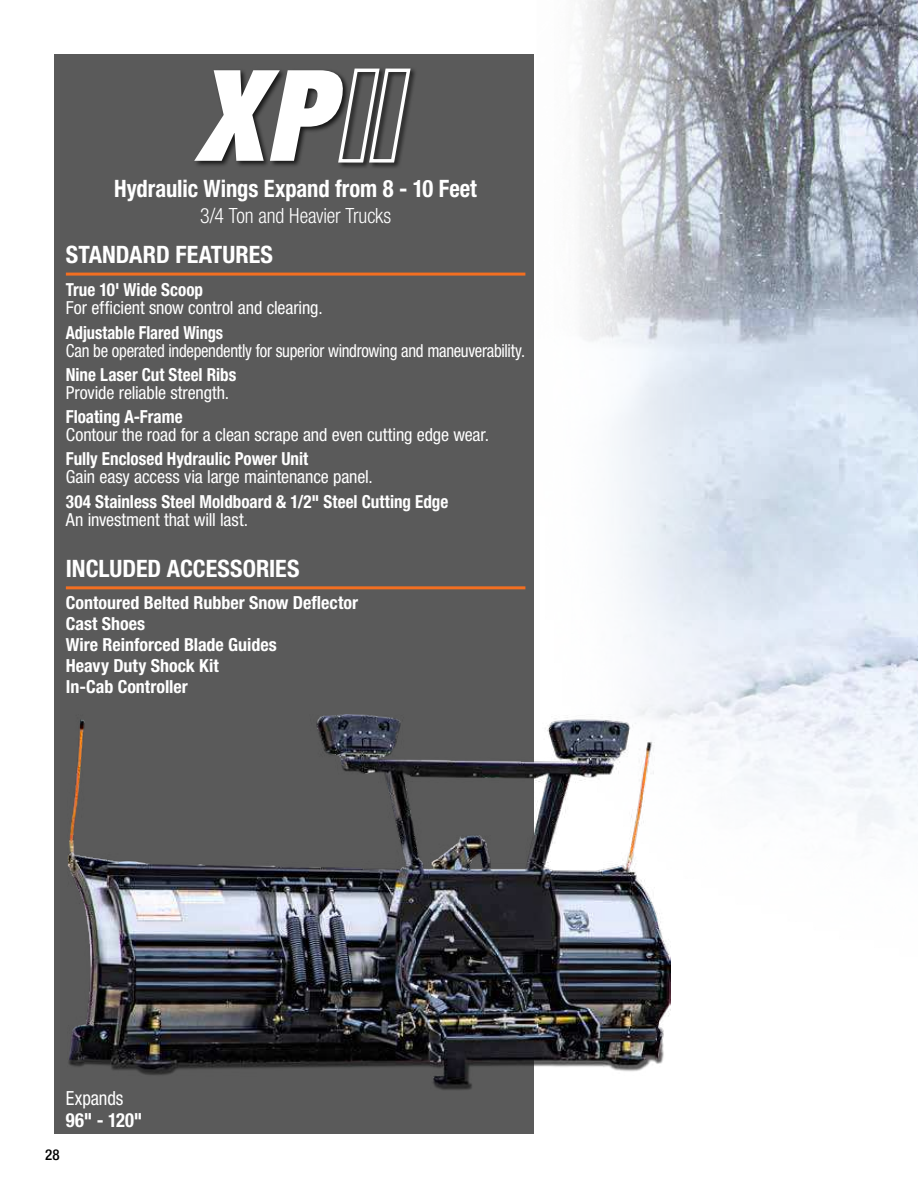
<style>
.page{position:relative;width:918px;height:1188px;background:#fff}
.page>*{position:absolute;margin:0;border:0;box-sizing:border-box;transform-origin:0 0}
.t1{font:italic 900 condensed 126.75px "Helvetica Neue LT Pro";color:#fff;scale:.95 1}
.t2{font:700 condensed 24px "Helvetica Neue LT Pro";color:#fff}
.t3{font:700 condensed 24px "Helvetica Neue LT Pro";color:#fff;scale:.94 1}
.t4{font:300 condensed 21px "Helvetica Neue LT Pro";letter-spacing:-.01em;color:#fff;scale:.95 1}
.t5{font:700 condensed 19.5px "Helvetica Neue LT Pro";color:#fff;scale:.95 1}
.t6{font:condensed 19.5px "Helvetica Neue LT Pro";letter-spacing:-.005em;color:#fff;scale:.95 1}
.t7{font:condensed 18px "Helvetica Neue LT Pro";letter-spacing:-.01em;color:#fff}
.t8{font:700 condensed 18px "Helvetica Neue LT Pro";color:#fff;scale:.95 1}
.t9{font:700 condensed 18px/21px "Helvetica Neue LT Pro";color:#fff}
.t10{font:condensed 18px "Helvetica Neue LT Pro";letter-spacing:-.01em;color:#fff;scale:.93 1}
.t11{font:700 condensed 18px "Helvetica Neue LT Pro";color:#fff;scale:.91 1}
.t12{font:500 condensed 15px "Helvetica Neue LT Pro";color:#000}
</style>
<div class="page">
<img style="left:579px;top:0;width:339px;height:838px">
<div style="left:54px;top:54px;width:480px;height:1080px;background:#5a5a5a"></div>
<hr style="left:66px;top:586px;width:459px;height:3px;background:#f36f21">
<img style="left:67px;top:715px;width:604px;height:375px">
<hr style="left:66px;top:273px;width:459px;height:3px;background:#f36f21">
<div style="left:193px;top:67px;width:225px;height:102px;background:#000;opacity:.75"></div>
<h1 class="t1" style="left:196px;top:35px;width:212px">XPII</h1>
<h2 class="t3" style="left:114px;top:173px;width:387px">Hydraulic Wings Expand from 8 - 10 Feet</h2>
<p class="t4" style="left:200px;top:204px;width:203px">3/4 Ton and Heavier Trucks</p>
<h2 class="t2" style="left:66px;top:240px;width:209px">STANDARD FEATURES</h2>
<p class="t8" style="left:66px;top:279px;width:146px">True 10' Wide Scoop</p>
<p class="t7" style="left:66px;top:298px;width:258px">For efficient snow control and clearing.</p>
<p class="t11" style="left:66px;top:321px;width:174px">Adjustable Flared Wings</p>
<p class="t10" style="left:66px;top:340px;width:495px">Can be operated independently for superior windrowing and maneuverability.</p>
<p class="t8" style="left:66px;top:364px;width:181px">Nine Laser Cut Steel Ribs</p>
<p class="t7" style="left:66px;top:382px;width:165px">Provide reliable strength.</p>
<p class="t8" style="left:66px;top:406px;width:124px">Floating A-Frame</p>
<p class="t7" style="left:66px;top:424px;width:425px">Contour the road for a clean scrape and even cutting edge wear.</p>
<p class="t8" style="left:66px;top:448px;width:257px">Fully Enclosed Hydraulic Power Unit</p>
<p class="t7" style="left:66px;top:467px;width:309px">Gain easy access via large maintenance panel.</p>
<p class="t8" style="left:66px;top:490px;width:404px">304 Stainless Steel Moldboard &amp; 1/2" Steel Cutting Edge</p>
<p class="t7" style="left:66px;top:509px;width:184px">An investment that will last.</p>
<h2 class="t2" style="left:66px;top:554px;width:235px">INCLUDED ACCESSORIES</h2>
<p class="t9" style="left:66px;top:592px;width:294px">Contoured Belted Rubber Snow Deflector<br>Cast Shoes<br>Wire Reinforced Blade Guides<br>Heavy Duty Shock Kit<br>In-Cab Controller</p>
<p class="t6" style="left:66px;top:1087px;width:62px">Expands</p>
<p class="t5" style="left:66px;top:1108px;width:82px">96" - 120"</p>
<p class="t12" style="left:45px;top:1146px;width:16px">28</p>
</div>
